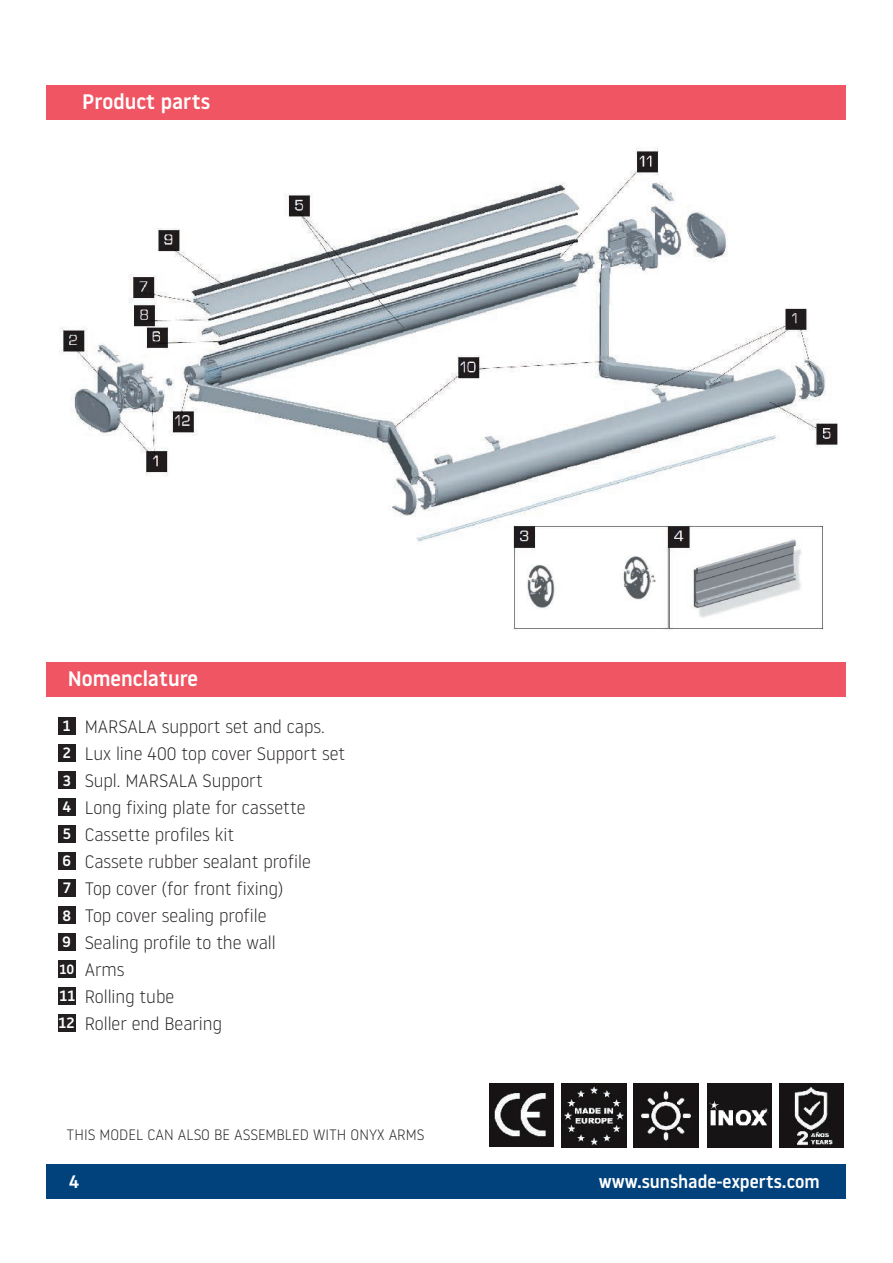
<style>
.page{position:relative;width:893px;height:1263px;background:#fff}
.page>*{position:absolute;margin:0;border:0;box-sizing:border-box;transform-origin:0 0}
.t1{font:500 21px "Noway";color:#fff}
.t2{font:300 18px/27px "Noway";color:#231f20}
.t3{font:500 18px "Noway";color:#fff}
.t4{font:300 15px "Noway";color:#231f20}
.t5{font:500 15px/27px "Noway";color:#fff;text-align:justify}
.t6{font:500 13.5px "Noway";color:#fff}
</style>
<div class="page">
<div style="left:47px;top:662px;width:799px;height:34px;background:#ef5562"></div>
<img style="left:59px;top:147px;width:779px;height:395px">
<img style="left:512px;top:525px;width:312px;height:105px">
<div style="left:47px;top:1164px;width:799px;height:34px;background:#01427c"></div>
<div style="left:47px;top:85px;width:799px;height:34px;background:#ef5562"></div>
<img style="left:490px;top:1083px;width:64px;height:64px">
<img style="left:562px;top:1083px;width:64px;height:64px">
<img style="left:634px;top:1083px;width:64px;height:64px">
<img style="left:707px;top:1083px;width:64px;height:64px">
<img style="left:779px;top:1083px;width:64px;height:64px">
<div style="left:58px;top:717px;width:17px;height:18px;background:#231f20"></div>
<div style="left:58px;top:744px;width:17px;height:18px;background:#231f20"></div>
<div style="left:58px;top:771px;width:17px;height:18px;background:#231f20"></div>
<div style="left:58px;top:798px;width:17px;height:18px;background:#231f20"></div>
<div style="left:58px;top:825px;width:17px;height:18px;background:#231f20"></div>
<div style="left:58px;top:852px;width:17px;height:18px;background:#231f20"></div>
<div style="left:58px;top:879px;width:17px;height:18px;background:#231f20"></div>
<div style="left:58px;top:906px;width:17px;height:18px;background:#231f20"></div>
<div style="left:58px;top:933px;width:17px;height:18px;background:#231f20"></div>
<div style="left:58px;top:960px;width:17px;height:18px;background:#231f20"></div>
<div style="left:58px;top:987px;width:17px;height:18px;background:#231f20"></div>
<div style="left:58px;top:1014px;width:17px;height:18px;background:#231f20"></div>
<p class="t1" style="left:82px;top:87px;width:129px">Product parts</p>
<p class="t1" style="left:68px;top:664px;width:132px">Nomenclature</p>
<p class="t5" style="left:62px;top:712px;width:11px">1<br>2<br>3<br>4<br>5<br>6<br>7<br>8<br>9</p>
<p class="t6" style="left:59px;top:960px;width:16px">10</p>
<p class="t5" style="left:59px;top:982px;width:18px">11<br>12</p>
<p class="t2" style="left:85px;top:712px;width:262px">MARSALA support set and caps.<br>Lux line 400 top cover Support set<br>Supl. MARSALA Support<br>Long fixing plate for cassette<br>Cassette profiles kit<br>Cassete rubber sealant profile<br>Top cover (for front fixing)<br>Top cover sealing profile<br>Sealing profile to the wall<br>Arms<br>Rolling tube<br>Roller end Bearing</p>
<p class="t4" style="left:67px;top:1125px;width:359px">THIS MODEL CAN ALSO BE ASSEMBLED WITH ONYX ARMS</p>
<p class="t3" style="left:69px;top:1169px;width:12px">4</p>
<p class="t3" style="left:599px;top:1169px;width:222px">www.sunshade-experts.com</p>
</div>
